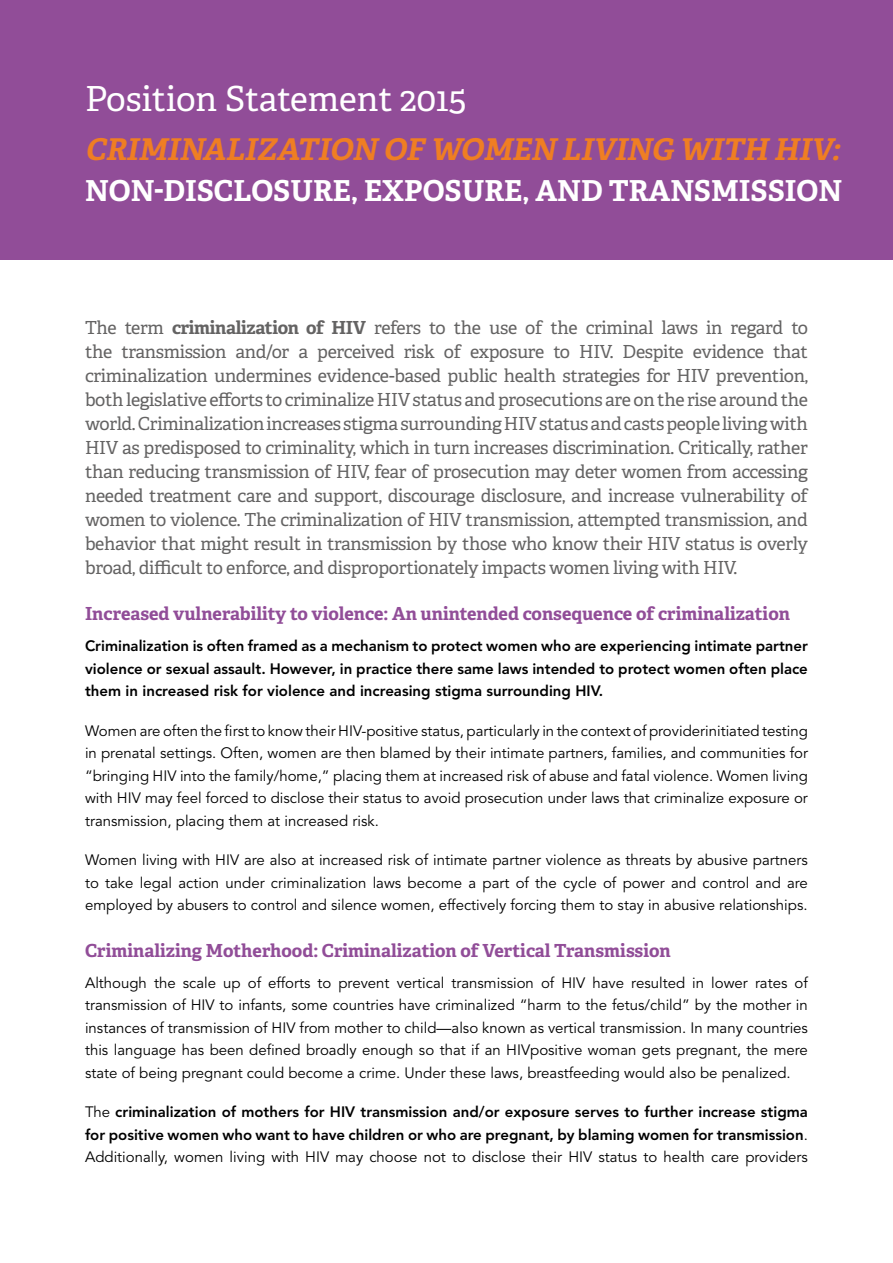
<style>
.page{position:relative;width:893px;height:1263px;background:#fff}
.page>*{position:absolute;margin:0;border:0;box-sizing:border-box;transform-origin:0 0}
.t1{font:34.5px "Adelle";color:#fff}
.t2{font:italic 700 30px "Adelle";color:#ef7e23}
.t3{font:700 28.8px "Adelle";color:#fff}
.t4{font:18px/24px "Adelle";letter-spacing:-.02em;color:#646363;text-align:justify}
.t5{font:700 18px "Adelle";color:#914d98}
.t6{font:15px/22.5px "Avenir LT Std";color:#000;text-align:justify}
.t7{font:800 15px/22.5px "Avenir LT Std";color:#000;text-align:justify}
.s1{font-weight:700}
.s2{font-weight:400}
</style>
<div class="page">
<div style="left:0;top:0;width:893px;height:259px;background:#914d98"></div>
<h1 class="t1" style="left:85px;top:74px;width:383px">Position Statement 2015</h1>
<h2 class="t2" style="left:85px;top:128px;width:763px">CRIMINALIZATION OF WOMEN LIVING WITH HIV:</h2>
<h3 class="t3" style="left:85px;top:170px;width:759px">NON-DISCLOSURE, EXPOSURE, AND TRANSMISSION</h3>
<p class="t4" style="left:85px;top:314px;width:724px">The term <span class="s1">criminalization of HIV</span> refers to the use of the criminal laws in regard to the transmission and/or a perceived risk of exposure to HIV. Despite evidence that criminalization undermines evidence-based public health strategies for HIV prevention, both legislative efforts to criminalize HIV status and prosecutions are on the rise around the world. Criminalization increases stigma surrounding HIV status and casts people living with HIV as predisposed to criminality, which in turn increases discrimination. Critically, rather than reducing transmission of HIV, fear of prosecution may deter women from accessing needed treatment care and support, discourage disclosure, and increase vulnerability of women to violence. The criminalization of HIV transmission, attempted transmission, and behavior that might result in transmission by those who know their HIV status is overly broad, difficult to enforce, and disproportionately impacts women living with HIV.</p>
<p class="t5" style="left:85px;top:601px;width:706px">Increased vulnerability to violence: An unintended consequence of criminalization</p>
<p class="t7" style="left:85px;top:635px;width:724px">Criminalization is often framed as a mechanism to protect women who are experiencing intimate partner violence or sexual assault. However, in practice there same laws intended to protect women often place them in increased risk for violence and increasing stigma surrounding HIV.</p>
<p class="t6" style="left:85px;top:720px;width:724px">Women are often the first to know their HIV-positive status, particularly in the context of providerinitiated testing in prenatal settings. Often, women are then blamed by their intimate partners, families, and communities for “bringing HIV into the family/home,” placing them at increased risk of abuse and fatal violence. Women living with HIV may feel forced to disclose their status to avoid prosecution under laws that criminalize exposure or transmission, placing them at increased risk.</p>
<p class="t6" style="left:85px;top:849px;width:724px">Women living with HIV are also at increased risk of intimate partner violence as threats by abusive partners to take legal action under criminalization laws become a part of the cycle of power and control and are employed by abusers to control and silence women, effectively forcing them to stay in abusive relationships.</p>
<p class="t5" style="left:85px;top:937px;width:587px">Criminalizing Motherhood: Criminalization of Vertical Transmission</p>
<p class="t6" style="left:85px;top:972px;width:724px">Although the scale up of efforts to prevent vertical transmission of HIV have resulted in lower rates of transmission of HIV to infants, some countries have criminalized “harm to the fetus/child” by the mother in instances of transmission of HIV from mother to child—also known as vertical transmission. In many countries this language has been defined broadly enough so that if an HIVpositive woman gets pregnant, the mere state of being pregnant could become a crime. Under these laws, breastfeeding would also be penalized.</p>
<p class="t7" style="left:85px;top:1101px;width:724px"><span class="s2">The</span> criminalization of mothers for HIV transmission and/or exposure serves to further increase stigma for positive women who want to have children or who are pregnant, by blaming women for transmission<span class="s2">.<br>Additionally, women living with HIV may choose not to disclose their HIV status to health care providers</span></p>
</div>
